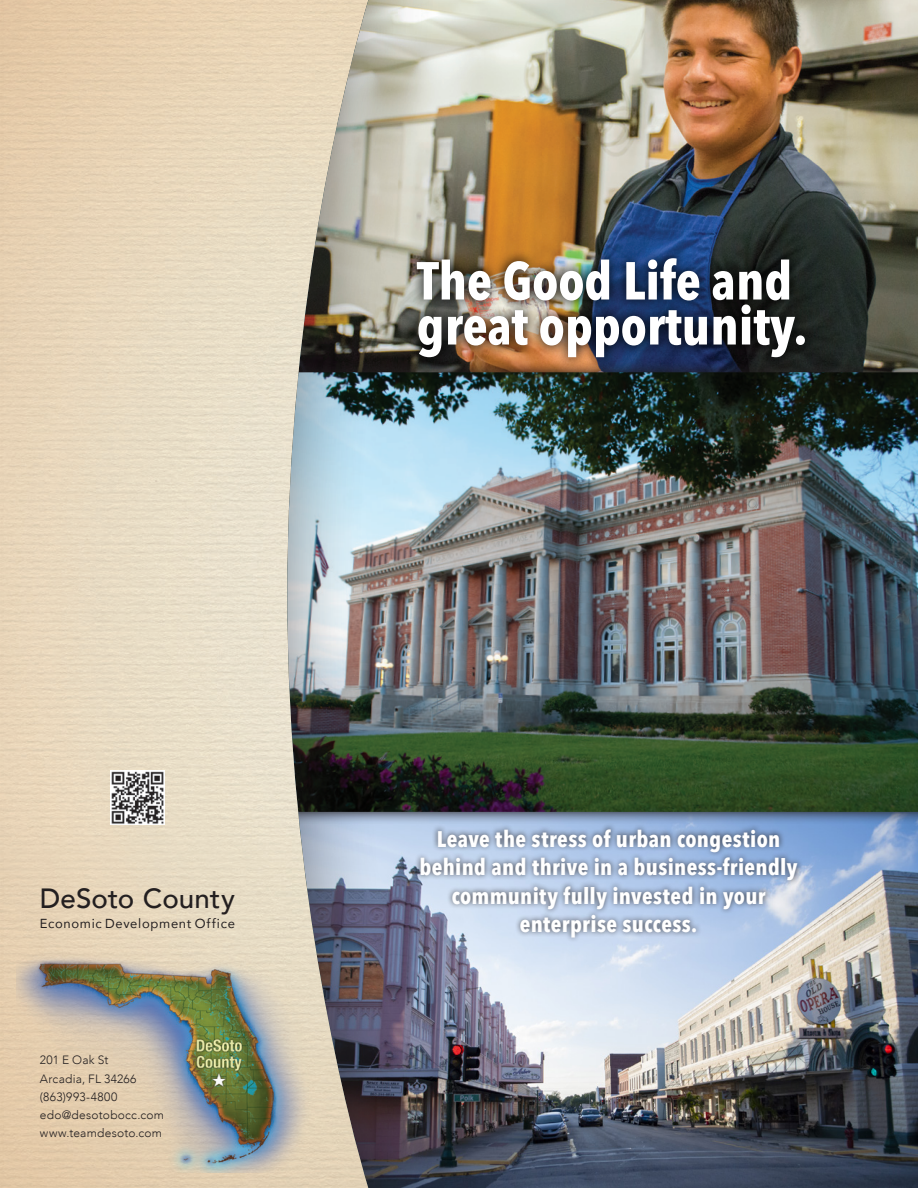
<style>
.page{position:relative;width:918px;height:1188px;background:#fff}
.page>*{position:absolute;margin:0;border:0;box-sizing:border-box;transform-origin:0 0}
.t1{font:700 52.95px/45px "Avenir Next Condensed";color:#fff}
.t2{font:500 27.75px "Avenir";letter-spacing:.005em;color:#231f20}
.t3{font:700 22.5px/28.5px "Avenir Next Condensed";letter-spacing:.015em;color:#fff;text-align:center}
.t4{font:13.05px "Avenir";letter-spacing:.055em;color:#231f20}
.t5{font:300 12px "Avenir";letter-spacing:.02em;color:#231f20}
</style>
<div class="page">
<img style="left:440px;top:824px;width:478px;height:364px">
<img style="left:440px;top:0;width:478px;height:360px">
<svg style="left:440px;top:360px;width:478px;height:464px;background:#65768f"></svg>
<img style="left:440px;top:372px;width:478px;height:440px">
<div style="left:414px;top:823px;width:389px;height:120px;background:#231f20;opacity:.75"></div>
<img style="left:440px;top:246px;width:377px;height:124px">
<div style="left:0;top:0;width:440px;height:1188px;background:#231f20;opacity:.75"></div>
<img style="left:0;top:0;width:368px;height:1188px">
<img style="left:16px;top:935px;width:312px;height:237px">
<img style="left:110px;top:770px;width:54px;height:54px">
<p class="t1" style="left:417px;top:258px;width:392px">The Good Life and great opportunity.</p>
<p class="t2" style="left:40px;top:874px;width:196px">DeSoto County</p>
<p class="t4" style="left:40px;top:913px;width:196px">Economic Development Office</p>
<p class="t5" style="left:40px;top:1053px;width:70px">201 E Oak St</p>
<p class="t5" style="left:40px;top:1071px;width:98px">Arcadia, FL 34266</p>
<p class="t5" style="left:40px;top:1090px;width:79px">(863)993-4800</p>
<p class="t5" style="left:40px;top:1108px;width:126px">edo@desotobocc.com</p>
<p class="t5" style="left:40px;top:1126px;width:124px">www.teamdesoto.com</p>
<p class="t3" style="left:419px;top:824px;width:380px">Leave the stress of urban congestion behind and thrive in a business-friendly community fully invested in your enterprise success.</p>
</div>
